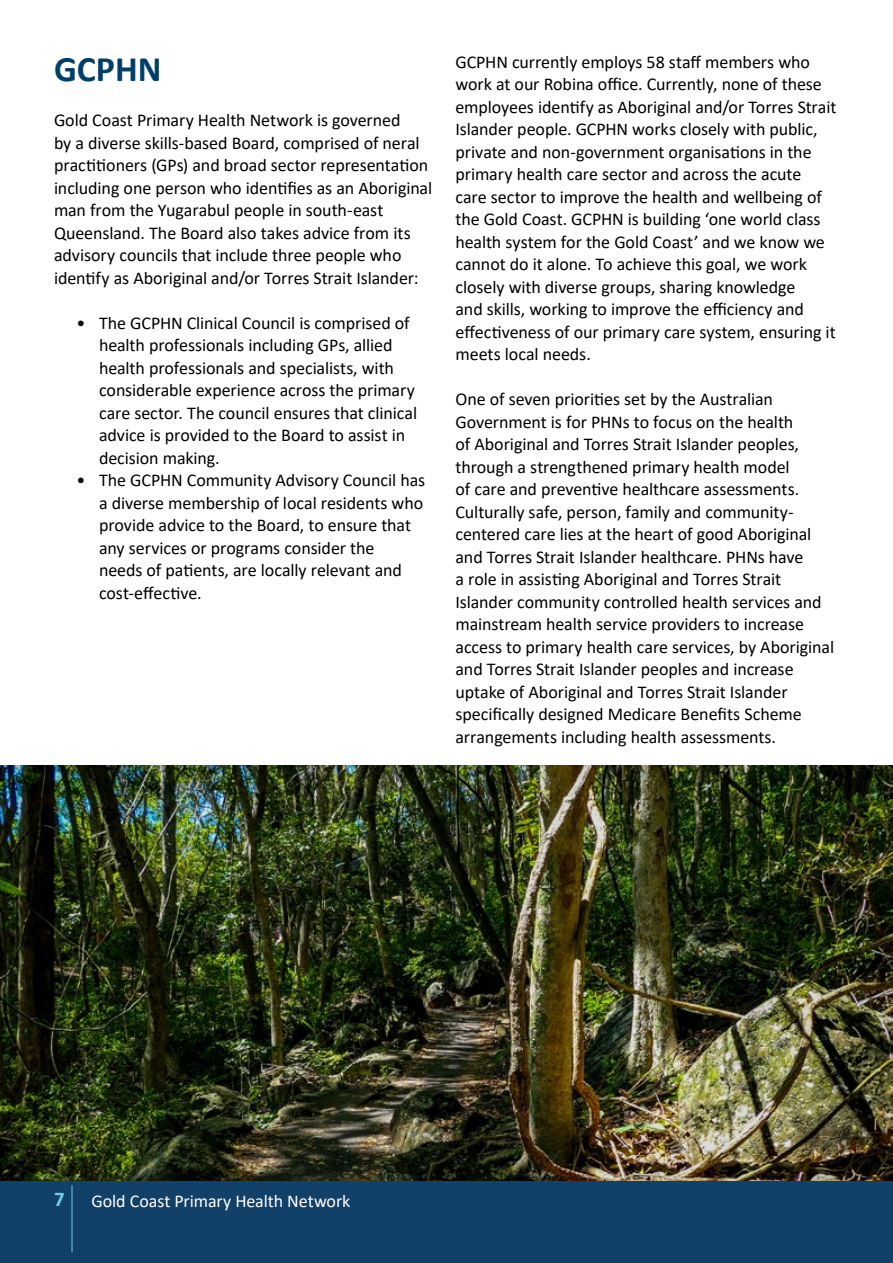
<style>
.page{position:relative;width:893px;height:1263px;background:#fff}
.page>*{position:absolute;margin:0;border:0;box-sizing:border-box;transform-origin:0 0}
.t1{font:700 36px "Calibri";color:#003e6a}
.t2{font:700 21px "Calibri";color:#70cde3}
.t3{font:18px/22.5px "Calibri";letter-spacing:-.005em;color:#000}
.t4{font:18px "Calibri";letter-spacing:-.005em;color:#fff}
</style>
<div class="page">
<div style="left:0;top:1180px;width:893px;height:83px;background:#114069"></div>
<img style="left:0;top:765px;width:893px;height:415px">
<hr style="left:72px;top:1185px;width:1px;height:67px;background:#70cde3">
<h1 class="t1" style="left:54px;top:44px;width:109px">GCPHN</h1>
<p class="t3" style="left:54px;top:108px;width:380px">Gold Coast Primary Health Network is governed<br>by a diverse skills-based Board, comprised of neral practitioners (GPs) and broad sector representation including one person who identifies as an Aboriginal man from the Yugarabul people in south-east Queensland. The Board also takes advice from its advisory councils that include three people who identify as Aboriginal and/or Torres Strait Islander:</p>
<p class="t3" style="left:99px;top:311px;width:320px;text-indent:-22px">• The GCPHN Clinical Council is comprised of health professionals including GPs, allied health professionals and specialists, with considerable experience across the primary care sector. The council ensures that clinical advice is provided to the Board to assist in decision making.</p>
<p class="t3" style="left:99px;top:468px;width:328px;text-indent:-22px">• The GCPHN Community Advisory Council has a diverse membership of local residents who provide advice to the Board, to ensure that any services or programs consider the<br>needs of patients, are locally relevant and cost-effective.</p>
<p class="t3" style="left:455px;top:50px;width:382px">GCPHN currently employs 58 staff members who work at our Robina office. Currently, none of these employees identify as Aboriginal and/or Torres Strait Islander people. GCPHN works closely with public, private and non-government organisations in the primary health care sector and across the acute care sector to improve the health and wellbeing of the Gold Coast. GCPHN is building ‘one world class health system for the Gold Coast’ and we know we cannot do it alone. To achieve this goal, we work closely with diverse groups, sharing knowledge<br>and skills, working to improve the efficiency and effectiveness of our primary care system, ensuring it meets local needs.</p>
<p class="t3" style="left:455px;top:387px;width:380px">One of seven priorities set by the Australian Government is for PHNs to focus on the health<br>of Aboriginal and Torres Strait Islander peoples, through a strengthened primary health model<br>of care and preventive healthcare assessments.<br>Culturally safe, person, family and community&shy;centered care lies at the heart of good Aboriginal and Torres Strait Islander healthcare. PHNs have<br>a role in assisting Aboriginal and Torres Strait Islander community controlled health services and mainstream health service providers to increase access to primary health care services, by Aboriginal and Torres Strait Islander peoples and increase uptake of Aboriginal and Torres Strait Islander specifically designed Medicare Benefits Scheme arrangements including health assessments.</p>
<p class="t2" style="left:54px;top:1184px;width:12px">7</p>
<p class="t4" style="left:92px;top:1188px;width:260px">Gold Coast Primary Health Network</p>
</div>
